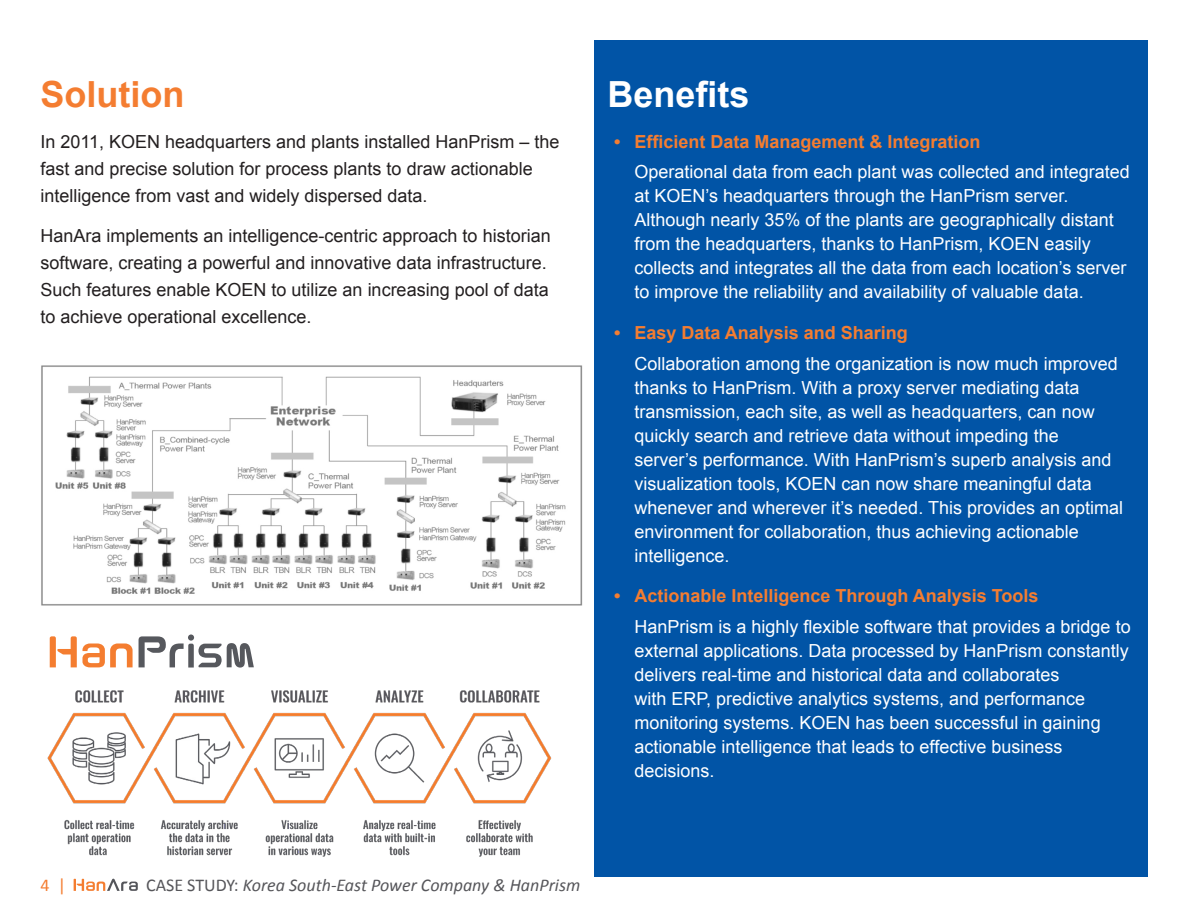
<style>
.page{position:relative;width:1188px;height:918px;background:#fff}
.page>*{position:absolute;margin:0;border:0;box-sizing:border-box;transform-origin:0 0}
.t1{font:700 36px "Arial";color:#f47d31}
.t2{font:700 36px "Arial";color:#fff}
.t3{font:18px/24px "Arial";color:#fff}
.t4{font:18px/27px "Arial";color:#231f20}
.t5{font:700 18px "Arial";color:#f47d31}
.t6{font:italic 18px "Calibri";color:#56565a}
.t7{font:18px "Calibri";color:#f47d31}
.s1{font-style:normal}
</style>
<div class="page">
<div style="left:594px;top:40px;width:554px;height:838px;background:#0154a6"></div>
<svg style="left:74px;top:879px;width:64px;height:12px"></svg>
<img style="left:47px;top:690px;width:505px;height:167px">
<svg style="left:50px;top:636px;width:83px;height:31px"></svg>
<svg style="left:139px;top:636px;width:115px;height:32px"></svg>
<div style="left:188px;top:634px;width:6px;height:7px;background:#56585d;border-radius:50%"></div>
<img style="left:41px;top:365px;width:542px;height:241px">
<p class="t1" style="left:40px;top:71px;width:145px">Solution</p>
<p class="t4" style="left:40px;top:128px;width:520px">In 2011, KOEN headquarters and plants installed HanPrism – the fast and precise solution for process plants to draw actionable intelligence from vast and widely dispersed data.</p>
<p class="t4" style="left:40px;top:223px;width:512px">HanAra implements an intelligence-centric approach to historian software, creating a powerful and innovative data infrastructure.<br>Such features enable KOEN to utilize an increasing pool of data to achieve operational excellence.</p>
<p class="t2" style="left:608px;top:71px;width:144px">Benefits</p>
<p class="t5" style="left:614px;top:129px;width:368px">• Efficient Data Management &amp; Integration</p>
<p class="t3" style="left:634px;top:160px;width:497px">Operational data from each plant was collected and integrated at KOEN’s headquarters through the HanPrism server.<br>Although nearly 35% of the plants are geographically distant from the headquarters, thanks to HanPrism, KOEN easily collects and integrates all the data from each location’s server to improve the reliability and availability of valuable data.</p>
<p class="t5" style="left:614px;top:321px;width:295px">• Easy Data Analysis and Sharing</p>
<p class="t3" style="left:634px;top:352px;width:490px">Collaboration among the organization is now much improved thanks to HanPrism. With a proxy server mediating data transmission, each site, as well as headquarters, can now quickly search and retrieve data without impeding the server’s performance. With HanPrism’s superb analysis and visualization tools, KOEN can now share meaningful data whenever and wherever it’s needed. This provides an optimal environment for collaboration, thus achieving actionable intelligence.</p>
<p class="t5" style="left:614px;top:584px;width:426px">• Actionable Intelligence Through Analysis Tools</p>
<p class="t3" style="left:634px;top:615px;width:498px">HanPrism is a highly flexible software that provides a bridge to external applications. Data processed by HanPrism constantly delivers real-time and historical data and collaborates<br>with ERP, predictive analytics systems, and performance monitoring systems. KOEN has been successful in gaining actionable intelligence that leads to effective business decisions.</p>
<p class="t7" style="left:40px;top:874px;width:27px">4 |</p>
<p class="t6" style="left:146px;top:873px;width:436px"><span class="s1">CASE STUDY:</span> Korea South-East Power Company &amp; HanPrism</p>
</div>
